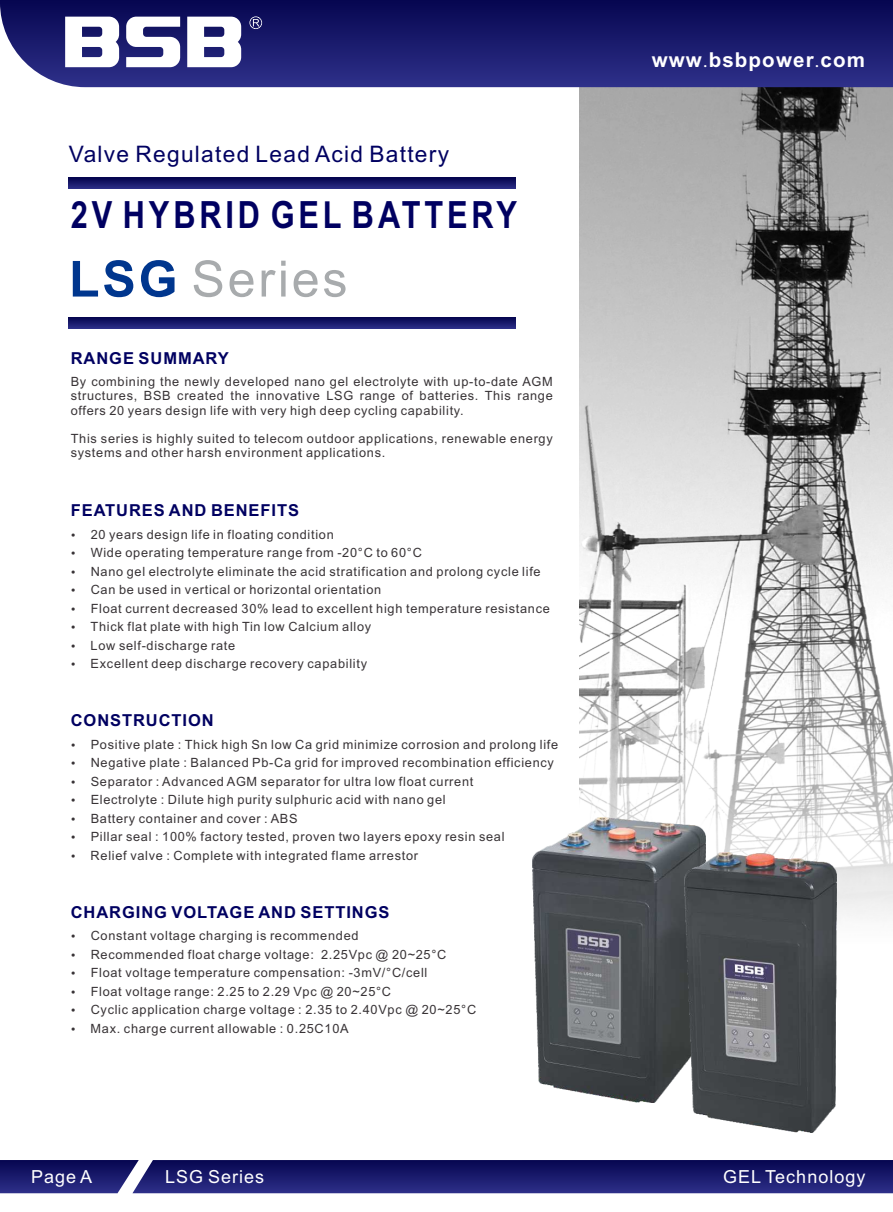
<style>
.page{position:relative;width:893px;height:1212px;background:#fff}
.page>*{position:absolute;margin:0;border:0;box-sizing:border-box;transform-origin:0 0}
.t1{font:700 37.5px "Arial Narrow";letter-spacing:.1em;color:#000061}
.t2{font:22.8px "Arial";letter-spacing:.055em;color:#000061}
.t3{font:700 20.55px "Arial";letter-spacing:.055em;color:#fff}
.t4{font:18px "Arial";letter-spacing:.055em;color:#fff}
.t5{font:700 16.5px "Arial";letter-spacing:.055em;color:#000061}
.t6{font:12.75px/18.5px "Arial";letter-spacing:.055em;color:#383336}
.s1{font-family:"Ebrima";font-weight:400}
</style>
<div class="page">
<img style="left:579px;top:87px;width:314px;height:871px">
<svg style="left:73px;top:260px;width:102px;height:37px"></svg>
<svg style="left:194px;top:260px;width:152px;height:37px"></svg>
<svg style="left:69px;top:317px;width:446px;height:11px;background:#171869"></svg>
<svg style="left:69px;top:178px;width:446px;height:11px;background:#191a6b"></svg>
<img style="left:533px;top:817px;width:173px;height:286px">
<img style="left:684px;top:853px;width:152px;height:279px">
<svg style="left:0;top:0;width:893px;height:87px;background:#1d1e6e"></svg>
<svg style="left:0;top:1160px;width:893px;height:33px;background:#1d1e6e"></svg>
<svg style="left:249px;top:16px;width:13px;height:13px"></svg>
<svg style="left:34px;top:17px;width:207px;height:71px"></svg>
<h2 class="t2" style="left:69px;top:145px;width:382px">Valve Regulated Lead Acid Battery</h2>
<h1 class="t1" style="left:71px;top:200px;width:448px">2V HYBRID GEL BATTERY</h1>
<p class="t5" style="left:71px;top:352px;width:159px">RANGE SUMMARY</p>
<p class="t6" style="left:71px;top:376px;width:484px;line-height:14.2px;text-align:justify">By combining the newly developed nano gel electrolyte with up-to-date AGM structures, BSB created the innovative LSG range of batteries. This range offers 20 years design life with very high deep cycling capability.</p>
<p class="t6" style="left:71px;top:433px;width:484px;line-height:14.2px">This series is highly suited to telecom outdoor applications, renewable energy systems and other harsh environment applications.</p>
<p class="t5" style="left:71px;top:504px;width:230px">FEATURES AND BENEFITS</p>
<p class="t6" style="left:91px;top:526px;width:461px">20 years design life in floating condition<br>Wide operating temperature range from -20°C to 60°C<br>Nano gel electrolyte eliminate the acid stratification and prolong cycle life Can be used in vertical or horizontal orientation<br>Float current decreased 30% lead to excellent high temperature resistance Thick flat plate with high Tin low Calcium alloy<br>Low self-discharge rate<br>Excellent deep discharge recovery capability</p>
<p class="t5" style="left:71px;top:714px;width:144px">CONSTRUCTION</p>
<p class="t6" style="left:91px;top:736px;width:469px">Positive plate : Thick high Sn low Ca grid minimize corrosion and prolong life Negative plate : Balanced Pb-Ca grid for improved recombination efficiency Separator : Advanced AGM separator for ultra low float current<br>Electrolyte : Dilute high purity sulphuric acid with nano gel<br>Battery container and cover : ABS<br>Pillar seal : 100% factory tested, proven two layers epoxy resin seal<br>Relief valve : Complete with integrated flame arrestor</p>
<p class="t5" style="left:71px;top:906px;width:320px">CHARGING VOLTAGE AND SETTINGS</p>
<p class="t6" style="left:91px;top:928px;width:387px">Constant voltage charging is recommended<br>Recommended float charge voltage: 2.25Vpc @ 20~25°C Float voltage temperature compensation: -3mV/°C/cell<br>Float voltage range: 2.25 to 2.29 Vpc @ 20~25°C<br>Cyclic application charge voltage : 2.35 to 2.40Vpc @ 20~25°C Max. charge current allowable : 0.25C10A</p>
<h3 class="t3" style="left:652px;top:52px;width:215px">www<span class="s1">.</span>bsbpower<span class="s1">.</span>com</h3>
<h3 class="t4" style="left:31px;top:1170px;width:63px">Page A</h3>
<h3 class="t4" style="left:165px;top:1170px;width:101px">LSG Series</h3>
<h3 class="t4" style="left:723px;top:1169px;width:144px">GEL Technology</h3>
</div>
